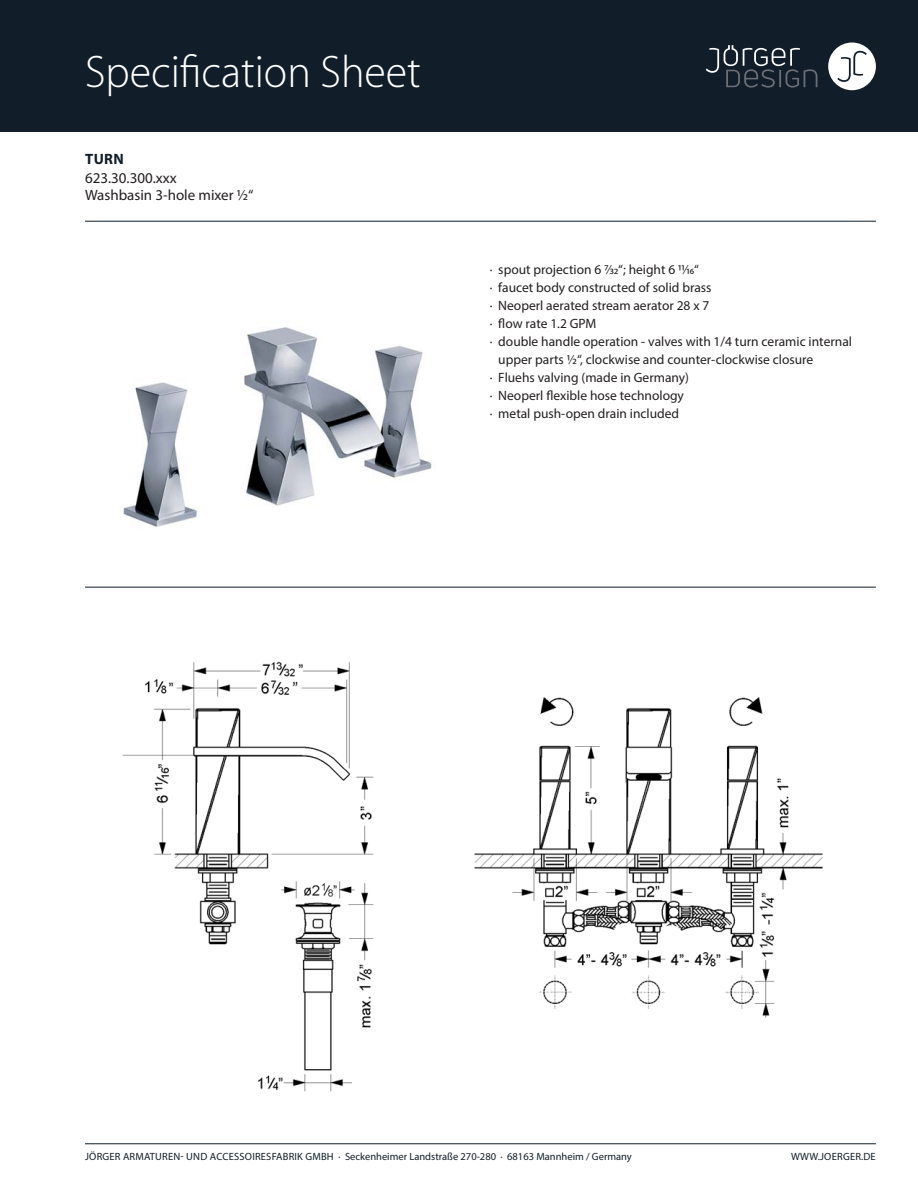
<style>
.page{position:relative;width:918px;height:1188px;background:#fff}
.page>*{position:absolute;margin:0;border:0;box-sizing:border-box;transform-origin:0 0}
.t1{font:100 45px "Myriad Set Pro";color:#fff}
.t2{font:15px "Myriad Pro";color:#231f20}
.t3{font:700 15px "Myriad Pro";color:#111e29}
.t4{font:13.5px "Myriad Pro";color:#231f20}
.t5{font:10.5px "Myriad Pro";letter-spacing:.01em;color:#111e29}
</style>
<div class="page">
<div style="left:0;top:0;width:918px;height:132px;background:#111e29"></div>
<div style="left:828px;top:43px;width:48px;height:47px;background:#fff;border-radius:50%"></div>
<svg style="left:837px;top:51px;width:30px;height:31px"></svg>
<svg style="left:706px;top:45px;width:111px;height:43px"></svg>
<hr style="left:85px;top:1143px;width:791px;height:1px;background:#111e29">
<hr style="left:85px;top:221px;width:791px;height:1px;background:#111e29">
<hr style="left:85px;top:587px;width:791px;height:1px;background:#111e29">
<img style="left:123px;top:327px;width:309px;height:200px">
<img style="left:122px;top:661px;width:701px;height:431px">
<h1 class="t1" style="left:85px;top:50px;width:337px">Specification Sheet</h1>
<p class="t3" style="left:85px;top:154px;width:40px">TURN</p>
<p class="t2" style="left:85px;top:190px;width:170px">Washbasin 3-hole mixer ½“</p>
<p class="t2" style="left:85px;top:172px;width:93px">623.30.300.xxx</p>
<p class="t4" style="left:490px;top:264px;width:211px">· spout projection 6 7⁄32“; height 6 11⁄16“</p>
<p class="t4" style="left:490px;top:282px;width:223px">· faucet body constructed of solid brass</p>
<p class="t4" style="left:490px;top:300px;width:221px">· Neoperl aerated stream aerator 28 x 7</p>
<p class="t4" style="left:490px;top:318px;width:108px">· flow rate 1.2 GPM</p>
<p class="t4" style="left:490px;top:336px;width:364px">· double handle operation - valves with 1/4 turn ceramic internal</p>
<p class="t4" style="left:498px;top:354px;width:317px">upper parts ½“, clockwise and counter-clockwise closure</p>
<p class="t4" style="left:490px;top:372px;width:201px">· Fluehs valving (made in Germany)</p>
<p class="t4" style="left:490px;top:390px;width:196px">· Neoperl flexible hose technology</p>
<p class="t4" style="left:490px;top:408px;width:191px">· metal push-open drain included</p>
<p class="t5" style="left:85px;top:1153px;width:548px">JÖRGER ARMATUREN- UND ACCESSOIRESFABRIK GMBH · Seckenheimer Landstraße 270-280 · 68163 Mannheim / Germany</p>
<p class="t5" style="left:791px;top:1153px;width:86px">WWW.JOERGER.DE</p>
</div>
